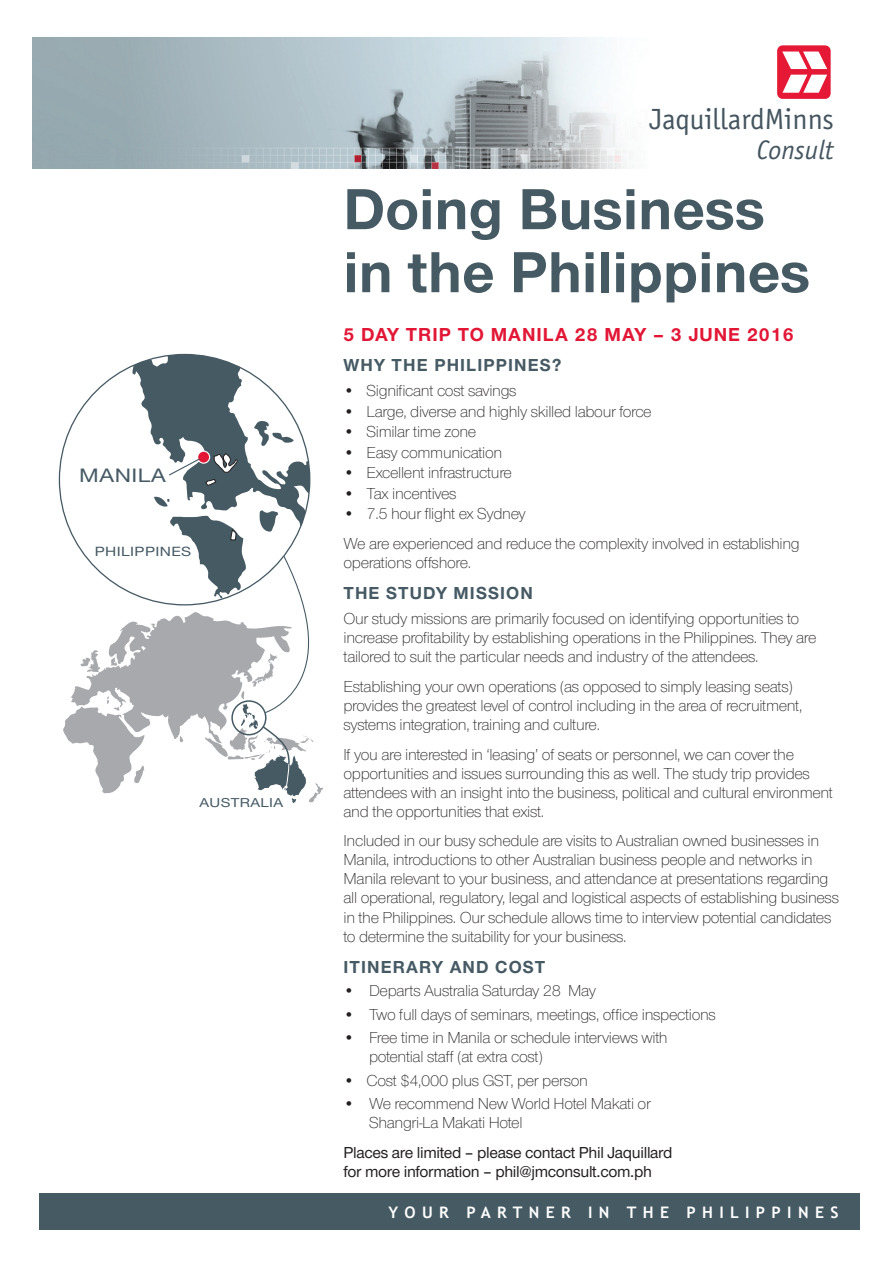
<style>
.page{position:relative;width:893px;height:1263px;background:#fff}
.page>*{position:absolute;margin:0;border:0;box-sizing:border-box;transform-origin:0 0}
.t1{font:700 60px/63px "Nimbus San Nov T";letter-spacing:.005em;color:#465a64}
.t2{font:29.4px "Officina Sans";color:#45555f}
.t3{font:italic 27px "Officina Sans";color:#45555f}
.t4{font:700 19.5px "Nimbus San Nov T";letter-spacing:.05em;color:#e21736}
.t5{font:18.9px "Helvetica Neue";letter-spacing:.025em;color:#465a64;scale:1.2 1}
.t6{font:700 18px "Nimbus San Nov T";letter-spacing:.06em;color:#465a64}
.t7{font:300 16.5px/19px "Nimbus San Nov T";letter-spacing:-.02em;color:#231f20}
.t8{font:500 16.5px/19px "Nimbus San Nov T";letter-spacing:-.02em;color:#231f20}
.t9{font:700 15.9px "Trebuchet MS";letter-spacing:.4em;color:#fff}
.t10{font:12.9px "Helvetica Neue";letter-spacing:.025em;color:#465a64;scale:1.2 1}
.t11{font:12.45px "Helvetica Neue";letter-spacing:.025em;color:#465a64;scale:1.2 1}
</style>
<div class="page">
<div style="left:39px;top:1194px;width:821px;height:36px;background:#465a64"></div>
<svg style="left:63px;top:354px;width:260px;height:449px"></svg>
<img style="left:33px;top:37px;width:606px;height:132px">
<div style="left:777px;top:45px;width:54px;height:54px;background:#e51836;border-radius:6px"></div>
<svg style="left:782px;top:52px;width:45px;height:17px"></svg>
<svg style="left:782px;top:75px;width:45px;height:18px"></svg>
<p class="t5" style="left:79px;top:464px;width:74px">MANILA</p>
<p class="t10" style="left:95px;top:544px;width:82px">PHILIPPINES</p>
<p class="t11" style="left:199px;top:795px;width:71px">AUSTRALIA</p>
<h2 class="t2" style="left:649px;top:102px;width:186px">JaquillardMinns</h2>
<h3 class="t3" style="left:756px;top:134px;width:79px">Consult</h3>
<h1 class="t1" style="left:344px;top:177px;width:468px">Doing Business in the Philippines</h1>
<p class="t4" style="left:344px;top:323px;width:452px">5 DAY TRIP TO MANILA 28 MAY – 3 JUNE 2016</p>
<p class="t6" style="left:344px;top:355px;width:220px">WHY THE PHILIPPINES?</p>
<p class="t7" style="left:344px;top:381px;width:175px">• Significant cost savings</p>
<p class="t7" style="left:344px;top:402px;width:310px">• Large, diverse and highly skilled labour force</p>
<p class="t7" style="left:344px;top:422px;width:134px">• Similar time zone</p>
<p class="t7" style="left:344px;top:443px;width:160px">• Easy communication</p>
<p class="t7" style="left:344px;top:463px;width:170px">• Excellent infrastructure</p>
<p class="t7" style="left:344px;top:484px;width:115px">• Tax incentives</p>
<p class="t7" style="left:344px;top:499px;width:458px;line-height:29.5px">• 7.5 hour flight ex Sydney<br>We are experienced and reduce the complexity involved in establishing</p>
<p class="t7" style="left:344px;top:553px;width:129px">operations offshore.</p>
<p class="t6" style="left:344px;top:583px;width:191px">THE STUDY MISSION</p>
<p class="t7" style="left:344px;top:609px;width:475px">Our study missions are primarily focused on identifying opportunities to increase profitability by establishing operations in the Philippines. They are tailored to suit the particular needs and industry of the attendees.</p>
<p class="t7" style="left:344px;top:677px;width:460px">Establishing your own operations (as opposed to simply leasing seats) provides the greatest level of control including in the area of recruitment, systems integration, training and culture.</p>
<p class="t7" style="left:344px;top:745px;width:491px">If you are interested in ‘leasing’ of seats or personnel, we can cover the opportunities and issues surrounding this as well. The study trip provides attendees with an insight into the business, political and cultural environment and the opportunities that exist.</p>
<p class="t7" style="left:344px;top:831px;width:497px">Included in our busy schedule are visits to Australian owned businesses in Manila, introductions to other Australian business people and networks in Manila relevant to your business, and attendance at presentations regarding all operational, regulatory, legal and logistical aspects of establishing business in the Philippines. Our schedule allows time to interview potential candidates to determine the suitability for your business.</p>
<p class="t6" style="left:344px;top:956px;width:203px">ITINERARY AND COST</p>
<p class="t7" style="left:344px;top:981px;width:254px">• Departs Australia Saturday 28 May</p>
<p class="t7" style="left:344px;top:1005px;width:374px">• Two full days of seminars, meetings, office inspections</p>
<p class="t7" style="left:369px;top:1028px;width:300px;text-indent:-26px">• Free time in Manila or schedule interviews with potential staff (at extra cost)</p>
<p class="t7" style="left:344px;top:1071px;width:246px">• Cost $4,000 plus GST, per person</p>
<p class="t7" style="left:369px;top:1094px;width:283px;text-indent:-26px">• We recommend New World Hotel Makati or<br>Shangri-La Makati Hotel</p>
<p class="t8" style="left:344px;top:1143px;width:331px">Places are limited – please contact Phil Jaquillard for more information – phil@jmconsult.com.ph</p>
<p class="t9" style="left:389px;top:1202px;width:451px">YOUR PARTNER IN THE PHILIPPINES</p>
</div>
